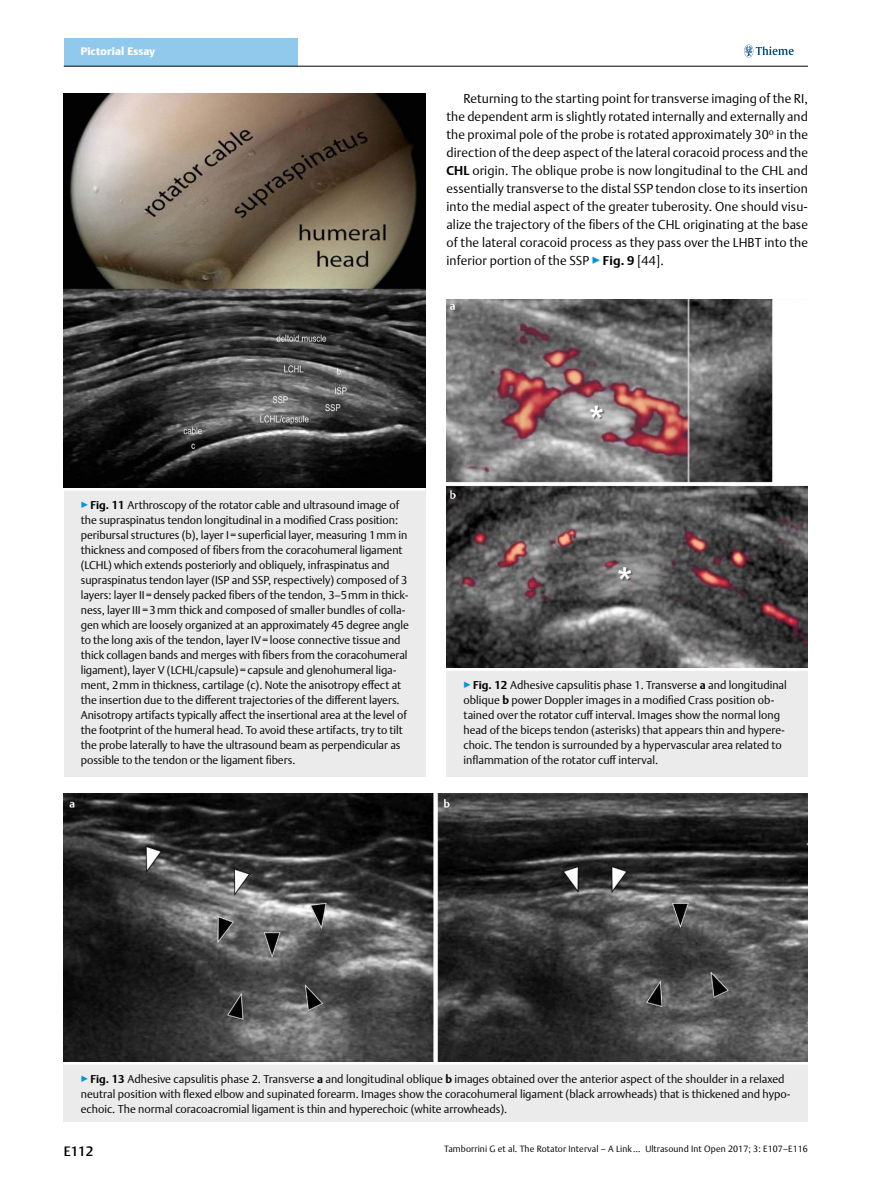
<style>
.page{position:relative;width:893px;height:1191px;background:#fff}
.page>*{position:absolute;margin:0;border:0;box-sizing:border-box;transform-origin:0 0}
.t1{font:500 13.5px "Thieme Argo 2011";color:#000}
.t2{font:300 12.75px/18px "Thieme Argo 2011";letter-spacing:.01em;color:#000;text-align:justify}
.t3{font:300 11.25px/15px "Thieme Argo 2011";letter-spacing:-.005em;color:#000}
.t4{font:900 10.8px "Thieme Argo 2011";letter-spacing:.01em;color:#fff}
.t5{font:300 9px "Thieme Argo 2011";letter-spacing:.01em;color:#000}
.s1{font-weight:700}
.s2{color:#0095da}
</style>
<div class="page">
<div style="left:64px;top:38px;width:234px;height:28px;background:#91c9ed"></div>
<svg style="left:744px;top:45px;width:50px;height:12px"></svg>
<hr style="left:64px;top:66px;width:744px;height:1px;background:#000">
<div style="left:64px;top:487px;width:361px;height:289px;background:#ebebec"></div>
<svg style="left:64px;top:487px;width:361px;height:4px"></svg>
<img style="left:64px;top:94px;width:361px;height:393px">
<div style="left:446px;top:667px;width:362px;height:109px;background:#ebebec"></div>
<svg style="left:446px;top:667px;width:362px;height:4px"></svg>
<img style="left:446px;top:299px;width:362px;height:368px">
<div style="left:64px;top:1061px;width:744px;height:60px;background:#ebebec"></div>
<svg style="left:64px;top:1061px;width:744px;height:3px;background:#bdbdbd"></svg>
<img style="left:64px;top:793px;width:744px;height:268px">
<p class="t4" style="left:81px;top:44px;width:76px">Pictorial Essay</p>
<p class="t2" style="left:446px;top:89px;width:363px;text-indent:17px">Returning to the starting point for transverse imaging of the RI, the dependent arm is slightly rotated internally and externally and the proximal pole of the probe is rotated approximately 30<sup>o</sup> in the direction of the deep aspect of the lateral coracoid process and the <span class="s1">CHL</span> origin. The oblique probe is now longitudinal to the CHL and essentially transverse to the distal SSP tendon close to its insertion into the medial aspect of the greater tuberosity. One should visu&shy;alize the trajectory of the fibers of the CHL originating at the base of the lateral coracoid process as they pass over the LHBT into the inferior portion of the SSP <span class="s2">▶</span><span class="s1">Fig. 9</span> [44].</p>
<p class="t3" style="left:81px;top:497px;width:330px"><span class="s2">▶</span><span class="s1">Fig. 11</span> Arthroscopy of the rotator cable and ultrasound image of the supraspinatus tendon longitudinal in a modified Crass position: peribursal structures (b), layer I=superficial layer, measuring 1mm in thickness and composed of fibers from the coracohumeral ligament (LCHL) which extends posteriorly and obliquely, infraspinatus and supraspinatus tendon layer (ISP and SSP, respectively) composed of 3 layers: layer II=densely packed fibers of the tendon, 3–5mm in thick&shy;ness, layer III=3mm thick and composed of smaller bundles of colla&shy;gen which are loosely organized at an approximately 45 degree angle to the long axis of the tendon, layer IV=loose connective tissue and thick collagen bands and merges with fibers from the coracohumeral ligament), layer V (LCHL/capsule)=capsule and glenohumeral liga&shy;ment, 2mm in thickness, cartilage (c). Note the anisotropy effect at the insertion due to the different trajectories of the different layers.<br>Anisotropy artifacts typically affect the insertional area at the level of the footprint of the humeral head. To avoid these artifacts, try to tilt the probe laterally to have the ultrasound beam as perpendicular as possible to the tendon or the ligament fibers.</p>
<p class="t3" style="left:463px;top:677px;width:325px"><span class="s2">▶</span><span class="s1">Fig. 12</span> Adhesive capsulitis phase 1. Transverse <span class="s1">a</span> and longitudinal oblique <span class="s1">b</span> power Doppler images in a modified Crass position ob&shy;tained over the rotator cuff interval. Images show the normal long head of the biceps tendon (asterisks) that appears thin and hypere&shy;choic. The tendon is surrounded by a hypervascular area related to inflammation of the rotator cuff interval.</p>
<p class="t3" style="left:81px;top:1071px;width:711px"><span class="s2">▶</span><span class="s1">Fig. 13</span> Adhesive capsulitis phase 2. Transverse <span class="s1">a</span> and longitudinal oblique <span class="s1">b</span> images obtained over the anterior aspect of the shoulder in a relaxed neutral position with flexed elbow and supinated forearm. Images show the coracohumeral ligament (black arrowheads) that is thickened and hypo&shy;echoic. The normal coracoacromial ligament is thin and hyperechoic (white arrowheads).</p>
<p class="t1" style="left:64px;top:1142px;width:31px">E112</p>
<p class="t5" style="left:444px;top:1143px;width:365px">Tamborrini G et al. The Rotator Interval – A Link … Ultrasound Int Open 2017; 3: E107–E116</p>
</div>
